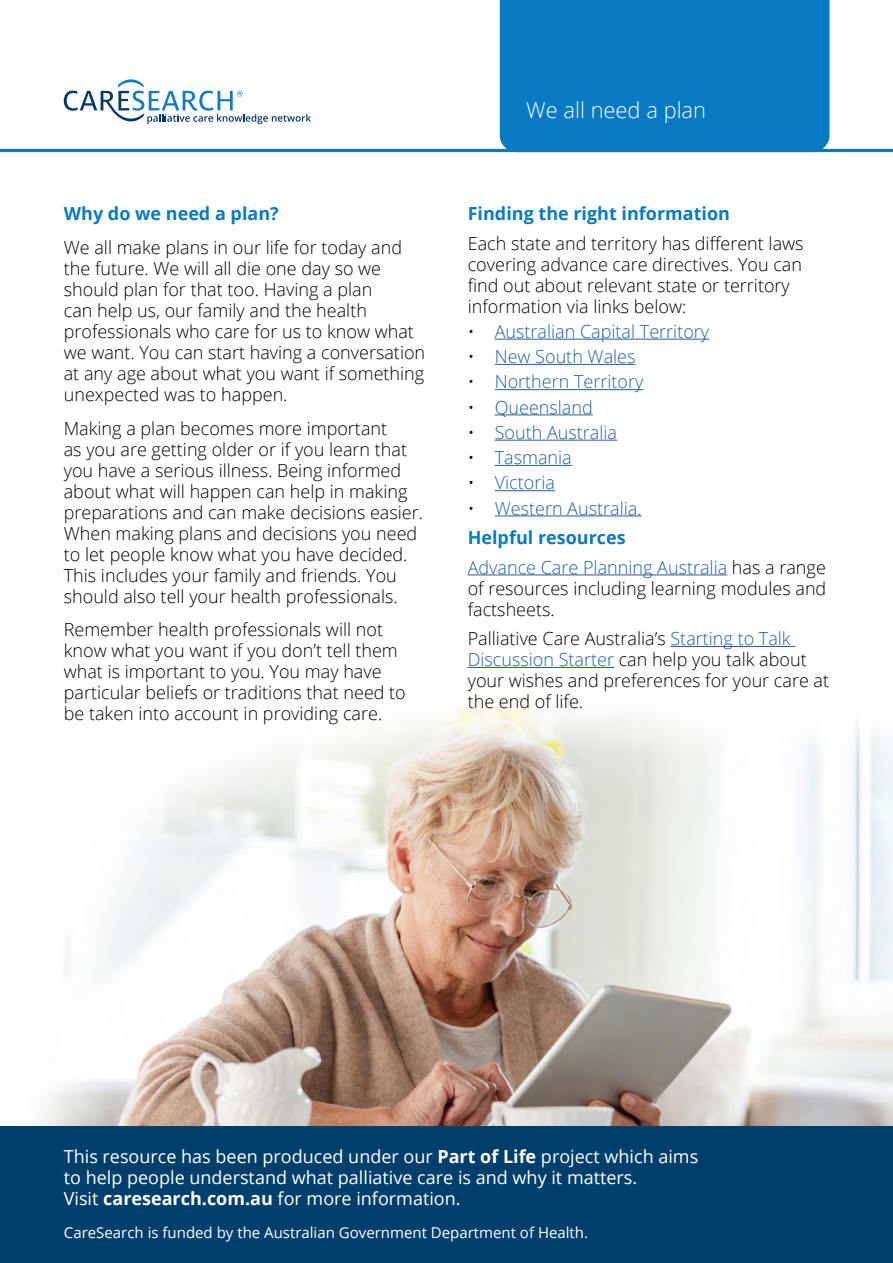
<style>
.page{position:relative;width:893px;height:1263px;background:#fff}
.page>*{position:absolute;margin:0;border:0;box-sizing:border-box;transform-origin:0 0}
.t1{font:300 21.9px "Open Sans";color:#fff}
.t2{font:300 18px/21px "Open Sans";color:#000}
.t3{font:18px/21px "Open Sans";color:#fff}
.t4{font:300 18px "Open Sans";color:#215e9e}
.t5{font:700 18px "Open Sans";color:#087ac4}
.t6{font:15px "Open Sans";color:#fff}
.s1{color:#000}
.s2{color:#215e9e}
.s3{font-weight:700}
</style>
<div class="page">
<div style="left:0;top:1126px;width:893px;height:137px;background:#003f6b"></div>
<img style="left:40px;top:646px;width:853px;height:480px">
<hr style="left:495px;top:339px;width:214px;height:1px;background:#215e9e">
<hr style="left:495px;top:364px;width:140px;height:1px;background:#215e9e">
<hr style="left:495px;top:389px;width:148px;height:1px;background:#215e9e">
<hr style="left:495px;top:414px;width:98px;height:1px;background:#215e9e">
<hr style="left:495px;top:440px;width:122px;height:1px;background:#215e9e">
<hr style="left:495px;top:465px;width:77px;height:1px;background:#215e9e">
<hr style="left:495px;top:490px;width:60px;height:1px;background:#215e9e">
<hr style="left:495px;top:515px;width:147px;height:1px;background:#215e9e">
<hr style="left:468px;top:574px;width:259px;height:1px;background:#215e9e">
<hr style="left:670px;top:646px;width:125px;height:1px;background:#215e9e">
<hr style="left:468px;top:667px;width:146px;height:1px;background:#215e9e">
<div style="left:500px;top:0;width:329px;height:149px;background:#087ac4"></div>
<svg style="left:64px;top:79px;width:247px;height:45px"></svg>
<hr style="left:0;top:149px;width:893px;height:3px;background:#087ac4">
<h3 class="t5" style="left:64px;top:201px;width:216px">Why do we need a plan?</h3>
<p class="t2" style="left:64px;top:236px;width:363px">We all make plans in our life for today and the future. We will all die one day so we should plan for that too. Having a plan<br>can help us, our family and the health professionals who care for us to know what we want. You can start having a conversation at any age about what you want if something unexpected was to happen.</p>
<p class="t2" style="left:64px;top:417px;width:361px">Making a plan becomes more important<br>as you are getting older or if you learn that you have a serious illness. Being informed about what will happen can help in making preparations and can make decisions easier.<br>When making plans and decisions you need to let people know what you have decided.<br>This includes your family and friends. You should also tell your health professionals.</p>
<p class="t2" style="left:64px;top:619px;width:344px">Remember health professionals will not know what you want if you don’t tell them what is important to you. You may have particular beliefs or traditions that need to be taken into account in providing care.</p>
<p class="t1" style="left:526px;top:95px;width:181px">We all need a plan</p>
<h3 class="t5" style="left:468px;top:201px;width:264px">Finding the right information</h3>
<p class="t2" style="left:468px;top:232px;width:337px">Each state and territory has different laws covering advance care directives. You can find out about relevant state or territory information via links below:</p>
<p class="t4" style="left:468px;top:319px;width:243px"><span class="s1">•</span> Australian Capital Territory</p>
<p class="t4" style="left:468px;top:344px;width:169px"><span class="s1">•</span> New South Wales</p>
<p class="t4" style="left:468px;top:369px;width:177px"><span class="s1">•</span> Northern Territory</p>
<p class="t4" style="left:468px;top:395px;width:127px"><span class="s1">•</span> Queensland</p>
<p class="t4" style="left:468px;top:420px;width:151px"><span class="s1">•</span> South Australia</p>
<p class="t4" style="left:468px;top:445px;width:106px"><span class="s1">•</span> Tasmania</p>
<p class="t4" style="left:468px;top:470px;width:89px"><span class="s1">•</span> Victoria</p>
<p class="t4" style="left:468px;top:496px;width:175px"><span class="s1">•</span> Western Australia.</p>
<p class="t5" style="left:468px;top:525px;width:159px">Helpful resources</p>
<p class="t2" style="left:468px;top:556px;width:360px;text-align:justify"><span class="s2">Advance Care Planning Australia</span> has a range of resources including learning modules and factsheets.</p>
<p class="t2" style="left:468px;top:628px;width:363px">Palliative Care Australia’s <span class="s2">Starting to Talk Discussion Starter</span> can help you talk about your wishes and preferences for your care at the end of life.</p>
<p class="t3" style="left:64px;top:1145px;width:636px">This resource has been produced under our <span class="s3">Part of Life</span> project which aims to help people understand what palliative care is and why it matters.</p>
<p class="t3" style="left:64px;top:1187px;width:398px">Visit <span class="s3">caresearch.com.au</span> for more information.</p>
<p class="t6" style="left:64px;top:1222px;width:526px">CareSearch is funded by the Australian Government Department of Health.</p>
</div>
